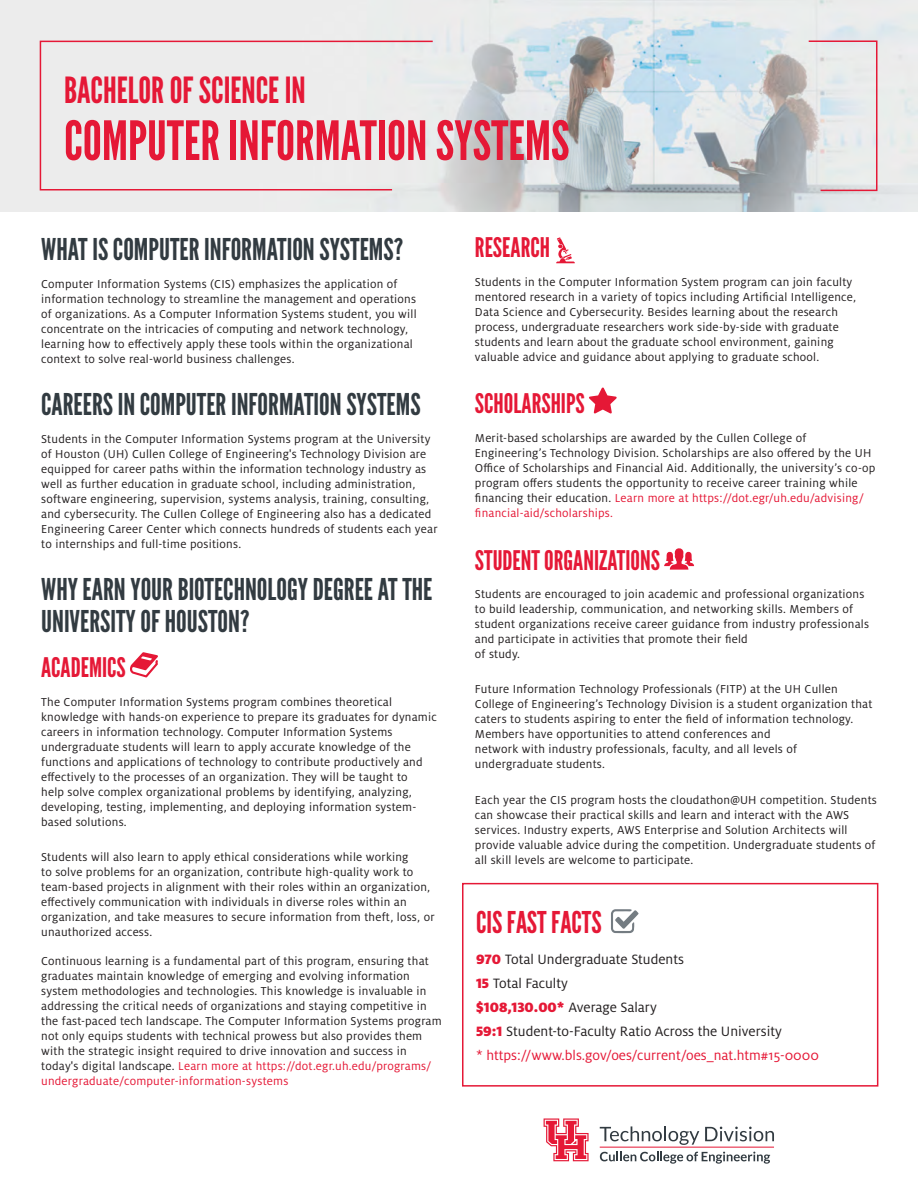
<style>
.page{position:relative;width:918px;height:1188px;background:#fff}
.page>*{position:absolute;margin:0;border:0;box-sizing:border-box;transform-origin:0 0}
.t1{font:54px "League Gothic";color:#e51836}
.t2{font:36px "League Gothic";color:#e51836}
.Gray_Title{font:30px/31.5px "League Gothic";color:#323b41}
.Fast_Facts_Title{font:30px "League Gothic";color:#e51836}
.Red_Title{font:27px "League Gothic";color:#e51836}
.Fast_Facts_Body{font:15px "Milo OT";color:#231f20}
.Fast_Facts_Body-2{font:15px "Milo OT";color:#e51836}
.body{font:12.75px/15px "Milo OT";letter-spacing:.02em;color:#231f20}
.s1{color:#e51836}
.s2{font-weight:900;color:#e51836}
</style>
<div class="page">
<svg style="left:600px;top:1152px;width:170px;height:12px"></svg>
<svg style="left:544px;top:1118px;width:45px;height:43px"></svg>
<hr style="left:600px;top:1147px;width:174px;height:1px;background:#e51836">
<svg style="left:600px;top:1126px;width:99px;height:19px"></svg>
<svg style="left:705px;top:1127px;width:69px;height:14px"></svg>
<img style="left:0;top:0;width:918px;height:211px">
<div style="left:39px;top:40px;width:395px;height:151px;background:#ececec"></div>
<svg style="left:807px;top:40px;width:71px;height:152px;background:#e4dfe1"></svg>
<svg style="left:130px;top:652px;width:28px;height:26px"></svg>
<svg style="left:589px;top:387px;width:28px;height:27px"></svg>
<svg style="left:664px;top:548px;width:30px;height:22px"></svg>
<svg style="left:556px;top:237px;width:19px;height:26px"></svg>
<svg style="left:611px;top:909px;width:27px;height:24px"></svg>
<div style="left:462px;top:883px;width:416px;height:204px;border:2px solid #e51836"></div>
<p class="t2" style="left:64px;top:69px;width:243px">BACHELOR OF SCIENCE IN</p>
<p class="t1" style="left:64px;top:109px;width:507px">COMPUTER INFORMATION SYSTEMS</p>
<p class="Gray_Title" style="left:41px;top:233px;width:364px">WHAT IS COMPUTER INFORMATION SYSTEMS?</p>
<p class="body" style="left:41px;top:277px;width:377px">Computer Information Systems (CIS) emphasizes the application of information technology to streamline the management and operations of organizations. As a Computer Information Systems student, you will concentrate on the intricacies of computing and network technology, learning how to effectively apply these tools within the organizational context to solve real-world business challenges.</p>
<p class="Gray_Title" style="left:41px;top:389px;width:381px">CAREERS IN COMPUTER INFORMATION SYSTEMS</p>
<p class="body" style="left:41px;top:432px;width:398px">Students in the Computer Information Systems program at the University of Houston (UH) Cullen College of Engineering's Technology Division are equipped for career paths within the information technology industry as well as further education in graduate school, including administration, software engineering, supervision, systems analysis, training, consulting, and cybersecurity. The Cullen College of Engineering also has a dedicated Engineering Career Center which connects hundreds of students each year to internships and full-time positions.</p>
<p class="Gray_Title" style="left:41px;top:574px;width:393px">WHY EARN YOUR BIOTECHNOLOGY DEGREE AT THE<br>UNIVERSITY OF HOUSTON?</p>
<p class="Red_Title" style="left:41px;top:652px;width:86px">ACADEMICS</p>
<p class="body" style="left:41px;top:695px;width:397px">The Computer Information Systems program combines theoretical knowledge with hands-on experience to prepare its graduates for dynamic careers in information technology. Computer Information Systems undergraduate students will learn to apply accurate knowledge of the functions and applications of technology to contribute productively and effectively to the processes of an organization. They will be taught to<br>help solve complex organizational problems by identifying, analyzing, developing, testing, implementing, and deploying information system&shy;based solutions.</p>
<p class="body" style="left:41px;top:850px;width:395px">Students will also learn to apply ethical considerations while working<br>to solve problems for an organization, contribute high-quality work to team-based projects in alignment with their roles within an organization, effectively communication with individuals in diverse roles within an organization, and take measures to secure information from theft, loss, or unauthorized access.</p>
<p class="body" style="left:41px;top:953px;width:402px">Continuous learning is a fundamental part of this program, ensuring that graduates maintain knowledge of emerging and evolving information system methodologies and technologies. This knowledge is invaluable in addressing the critical needs of organizations and staying competitive in the fast-paced tech landscape. The Computer Information Systems program not only equips students with technical prowess but also provides them with the strategic insight required to drive innovation and success in today's digital landscape. <span class="s1">Learn more at https://dot.egr.uh.edu/programs/ undergraduate/computer-information-systems</span></p>
<p class="Red_Title" style="left:475px;top:232px;width:77px">RESEARCH</p>
<p class="body" style="left:475px;top:274px;width:383px">Students in the Computer Information System program can join faculty mentored research in a variety of topics including Artificial Intelligence, Data Science and Cybersecurity. Besides learning about the research process, undergraduate researchers work side-by-side with graduate students and learn about the graduate school environment, gaining valuable advice and guidance about applying to graduate school.</p>
<p class="Red_Title" style="left:475px;top:388px;width:111px">SCHOLARSHIPS</p>
<p class="body" style="left:475px;top:431px;width:402px">Merit-based scholarships are awarded by the Cullen College of Engineering’s Technology Division. Scholarships are also offered by the UH Office of Scholarships and Financial Aid. Additionally, the university’s co-op program offers students the opportunity to receive career training while financing their education. <span class="s1">Learn more at https://dot.egr/uh.edu/advising/ financial-aid/scholarships.</span></p>
<p class="Red_Title" style="left:475px;top:544px;width:187px">STUDENT ORGANIZATIONS</p>
<p class="body" style="left:475px;top:587px;width:396px">Students are encouraged to join academic and professional organizations to build leadership, communication, and networking skills. Members of student organizations receive career guidance from industry professionals and participate in activities that promote their field<br>of study.</p>
<p class="body" style="left:475px;top:682px;width:399px">Future Information Technology Professionals (FITP) at the UH Cullen College of Engineering’s Technology Division is a student organization that caters to students aspiring to enter the field of information technology.<br>Members have opportunities to attend conferences and<br>network with industry professionals, faculty, and all levels of undergraduate students.</p>
<p class="body" style="left:475px;top:792px;width:404px">Each year the CIS program hosts the cloudathon@UH competition. Students can showcase their practical skills and learn and interact with the AWS services. Industry experts, AWS Enterprise and Solution Architects will provide valuable advice during the competition. Undergraduate students of all skill levels are welcome to participate.</p>
<p class="Fast_Facts_Title" style="left:476px;top:905px;width:127px">CIS FAST FACTS</p>
<p class="Fast_Facts_Body" style="left:476px;top:951px;width:209px"><span class="s2">970</span> Total Undergraduate Students</p>
<p class="Fast_Facts_Body" style="left:476px;top:975px;width:93px"><span class="s2">15</span> Total Faculty</p>
<p class="Fast_Facts_Body" style="left:476px;top:999px;width:182px"><span class="s2">$108,130.00*</span> Average Salary</p>
<p class="Fast_Facts_Body" style="left:476px;top:1023px;width:307px"><span class="s2">59:1</span> Student-to-Faculty Ratio Across the University</p>
<p class="Fast_Facts_Body-2" style="left:476px;top:1047px;width:345px">* https://www.bls.gov/oes/current/oes_nat.htm#15-0000</p>
</div>
